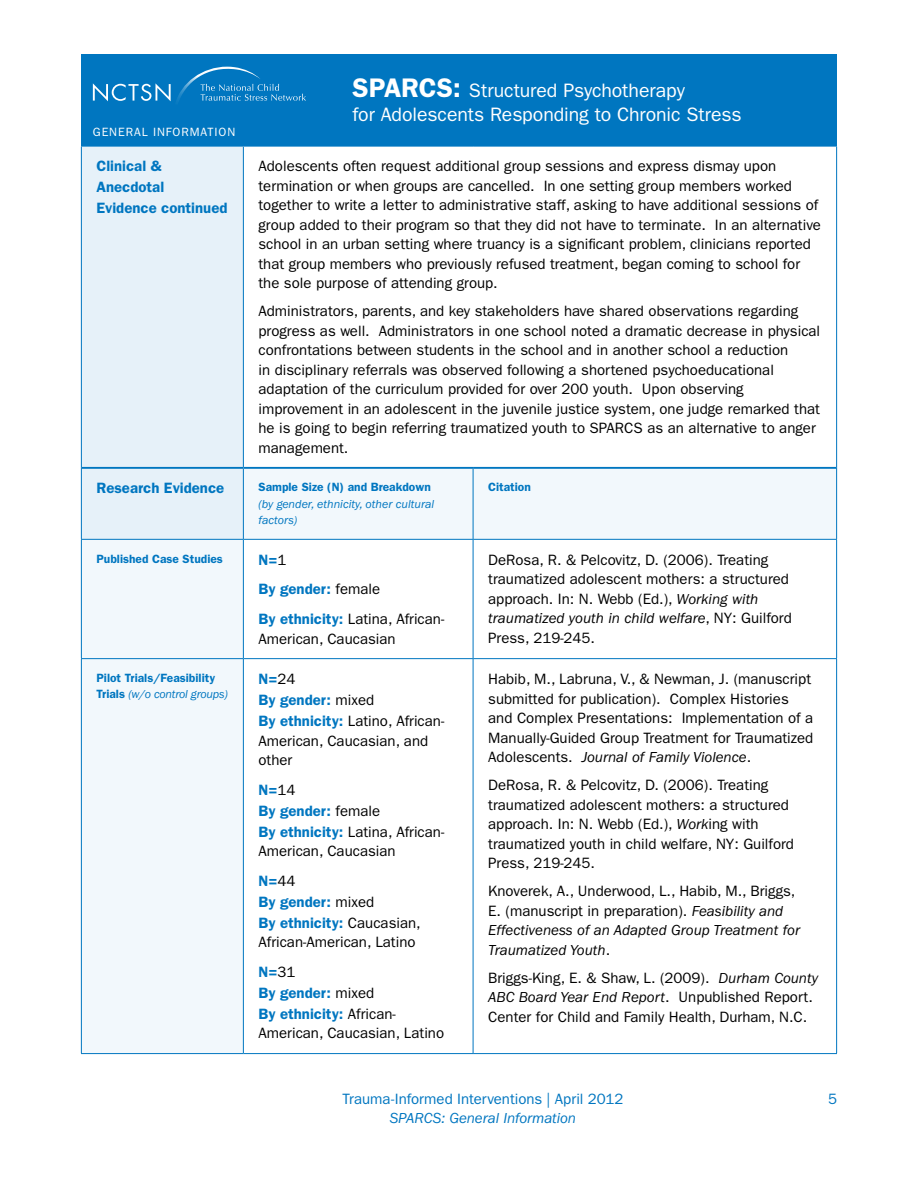
<style>
.page{position:relative;width:918px;height:1188px;background:#fff}
.page>*{position:absolute;margin:0;border:0;box-sizing:border-box;transform-origin:0 0}
.t1{font:19.5px/24px "ITC Franklin Gothic Std";letter-spacing:-.005em;color:#fff}
.t2{font:15px/19.5px "ITC Franklin Gothic Std";color:#000}
.t3{font:600 15px/21px "ITC Franklin Gothic Std";color:#0076c0}
.t4{font:italic 15px/19.5px "ITC Franklin Gothic Std";color:#000}
.t5{font:15px "ITC Franklin Gothic Std";color:#0076c0}
.t6{font:italic 15px "ITC Franklin Gothic Std";letter-spacing:-.005em;color:#0076c0}
.t7{font:600 12px/16.5px "ITC Franklin Gothic Std";color:#0076c0}
.t8{font:italic 12px/16.5px "ITC Franklin Gothic Std";color:#0076c0}
.t9{font:12px "ITC Franklin Gothic Std";letter-spacing:.075em;color:#fff}
.s1{font-weight:600;font-size:27px}
.s2{font-weight:400;color:#000}
.s3{font-weight:400;font-style:italic}
.s4{font-weight:600;color:#0076c0}
.s5{font-style:italic}
.s6{font-style:normal}
</style>
<div class="page">
<div style="left:81px;top:54px;width:756px;height:92px;background:#0076c0"></div>
<svg style="left:93px;top:66px;width:213px;height:36px"></svg>
<div style="left:82px;top:147px;width:161px;height:320px;background:#e6f1f9"></div>
<svg style="left:82px;top:469px;width:754px;height:584px"></svg>
<hr style="left:81px;top:147px;width:1px;height:321px;background:#0076c0">
<hr style="left:243px;top:147px;width:1px;height:320px;background:#0076c0">
<hr style="left:836px;top:147px;width:1px;height:321px;background:#0076c0">
<hr style="left:81px;top:468px;width:1px;height:71px;background:#0076c0">
<hr style="left:243px;top:469px;width:1px;height:70px;background:#0076c0">
<hr style="left:473px;top:469px;width:1px;height:70px;background:#0076c0">
<hr style="left:836px;top:468px;width:1px;height:71px;background:#0076c0">
<hr style="left:81px;top:539px;width:162px;height:1px;background:#0076c0">
<hr style="left:81px;top:540px;width:1px;height:118px;background:#0076c0">
<hr style="left:243px;top:539px;width:230px;height:1px;background:#0076c0">
<hr style="left:243px;top:540px;width:1px;height:118px;background:#0076c0">
<hr style="left:473px;top:539px;width:364px;height:1px;background:#0076c0">
<hr style="left:473px;top:540px;width:1px;height:118px;background:#0076c0">
<hr style="left:836px;top:540px;width:1px;height:118px;background:#0076c0">
<hr style="left:81px;top:658px;width:162px;height:1px;background:#0076c0">
<hr style="left:81px;top:659px;width:1px;height:394px;background:#0076c0">
<hr style="left:243px;top:658px;width:230px;height:1px;background:#0076c0">
<hr style="left:243px;top:659px;width:1px;height:394px;background:#0076c0">
<hr style="left:473px;top:658px;width:364px;height:1px;background:#0076c0">
<hr style="left:473px;top:659px;width:1px;height:394px;background:#0076c0">
<hr style="left:836px;top:659px;width:1px;height:394px;background:#0076c0">
<hr style="left:81px;top:1053px;width:162px;height:1px;background:#0076c0">
<hr style="left:243px;top:1053px;width:230px;height:1px;background:#0076c0">
<hr style="left:473px;top:1053px;width:364px;height:1px;background:#0076c0">
<hr style="left:81px;top:145px;width:162px;height:2px;background:#0076c0">
<hr style="left:243px;top:145px;width:230px;height:2px;background:#0076c0">
<hr style="left:473px;top:145px;width:364px;height:2px;background:#0076c0">
<hr style="left:82px;top:467px;width:161px;height:2px;background:#0076c0">
<hr style="left:243px;top:467px;width:230px;height:2px;background:#0076c0">
<hr style="left:473px;top:467px;width:363px;height:2px;background:#0076c0">
<h1 class="t1" style="left:352px;top:79px;width:391px"><span class="s1">SPARCS:</span> Structured Psychotherapy<br>for Adolescents Responding to Chronic Stress</h1>
<p class="t9" style="left:93px;top:125px;width:144px">GENERAL INFORMATION</p>
<p class="t3" style="left:96px;top:155px;width:133px">Clinical &amp;<br>Anecdotal<br>Evidence continued</p>
<p class="t2" style="left:258px;top:156px;width:564px">Adolescents often request additional group sessions and express dismay upon termination or when groups are cancelled. In one setting group members worked together to write a letter to administrative staff, asking to have additional sessions of group added to their program so that they did not have to terminate. In an alternative school in an urban setting where truancy is a significant problem, clinicians reported that group members who previously refused treatment, began coming to school for the sole purpose of attending group.</p>
<p class="t2" style="left:258px;top:302px;width:563px">Administrators, parents, and key stakeholders have shared observations regarding progress as well. Administrators in one school noted a dramatic decrease in physical confrontations between students in the school and in another school a reduction<br>in disciplinary referrals was observed following a shortened psychoeducational adaptation of the curriculum provided for over 200 youth. Upon observing improvement in an adolescent in the juvenile justice system, one judge remarked that he is going to begin referring traumatized youth to SPARCS as an alternative to anger management.</p>
<p class="t3" style="left:96px;top:478px;width:129px">Research Evidence</p>
<p class="t7" style="left:258px;top:479px;width:174px">Sample Size (N) and Breakdown</p>
<p class="t8" style="left:258px;top:496px;width:177px">(by gender, ethnicity, other cultural factors)</p>
<p class="t7" style="left:488px;top:479px;width:44px">Citation</p>
<p class="t7" style="left:96px;top:550px;width:128px">Published Case Studies</p>
<p class="t3" style="left:258px;top:545px;width:187px;line-height:29.7px">N=<span class="s2">1<br></span>By gender: <span class="s2">female<br></span>By ethnicity: <span class="s2">Latina, African-</span></p>
<p class="t2" style="left:258px;top:629px;width:139px">American, Caucasian</p>
<p class="t7" style="left:96px;top:670px;width:133px">Pilot Trials/Feasibility<br>Trials <span class="s3">(w/o control groups)</span></p>
<p class="t3" style="left:258px;top:668px;width:187px">N=<span class="s2">24<br></span>By gender: <span class="s2">mixed<br></span>By ethnicity: <span class="s2">Latino, African-</span></p>
<p class="t2" style="left:258px;top:731px;width:171px">American, Caucasian, and other</p>
<p class="t3" style="left:258px;top:779px;width:187px">N=<span class="s2">14<br></span>By gender: <span class="s2">female<br></span>By ethnicity: <span class="s2">Latina, African-</span></p>
<p class="t2" style="left:258px;top:836px;width:139px;line-height:29.7px">American, Caucasian<br><span class="s4">N=</span>44</p>
<p class="t3" style="left:258px;top:891px;width:164px">By gender: <span class="s2">mixed<br></span>By ethnicity: <span class="s2">Caucasian,</span></p>
<p class="t2" style="left:258px;top:927px;width:159px;line-height:29.7px">African-American, Latino<br><span class="s4">N=</span>31</p>
<p class="t3" style="left:258px;top:982px;width:139px">By gender: <span class="s2">mixed<br></span>By ethnicity: <span class="s2">African-</span></p>
<p class="t2" style="left:258px;top:1024px;width:187px">American, Caucasian, Latino</p>
<p class="t2" style="left:488px;top:550px;width:305px">DeRosa, R. &amp; Pelcovitz, D. (2006). Treating traumatized adolescent mothers: a structured approach. In: N. Webb (Ed.), <span class="s5">Working with traumatized youth in child welfare</span>, NY: Guilford Press, 219-245.</p>
<p class="t2" style="left:488px;top:669px;width:327px">Habib, M., Labruna, V., &amp; Newman, J. (manuscript submitted for publication). Complex Histories and Complex Presentations: Implementation of a Manually-Guided Group Treatment for Traumatized Adolescents. <span class="s5">Journal of Family Violence</span>.</p>
<p class="t2" style="left:488px;top:775px;width:307px">DeRosa, R. &amp; Pelcovitz, D. (2006). Treating traumatized adolescent mothers: a structured approach. In: N. Webb (Ed.), <span class="s5">Work</span>ing with traumatized youth in child welfare, NY: Guilford Press, 219-245.</p>
<p class="t4" style="left:488px;top:882px;width:313px"><span class="s6">Knoverek, A., Underwood, L., Habib, M., Briggs, E. (manuscript in preparation).</span> Feasibility and Effectiveness of an Adapted Group Treatment for Traumatized Youth<span class="s6">.</span></p>
<p class="t2" style="left:488px;top:968px;width:331px">Briggs-King, E. &amp; Shaw, L. (2009). <span class="s5">Durham County<br>ABC Board Year End Report</span>. Unpublished Report.<br>Center for Child and Family Health, Durham, N.C.</p>
<p class="t5" style="left:342px;top:1090px;width:282px">Trauma-Informed Interventions | April 2012</p>
<p class="t5" style="left:828px;top:1090px;width:10px">5</p>
<p class="t6" style="left:390px;top:1110px;width:188px">SPARCS: General Information</p>
</div>
